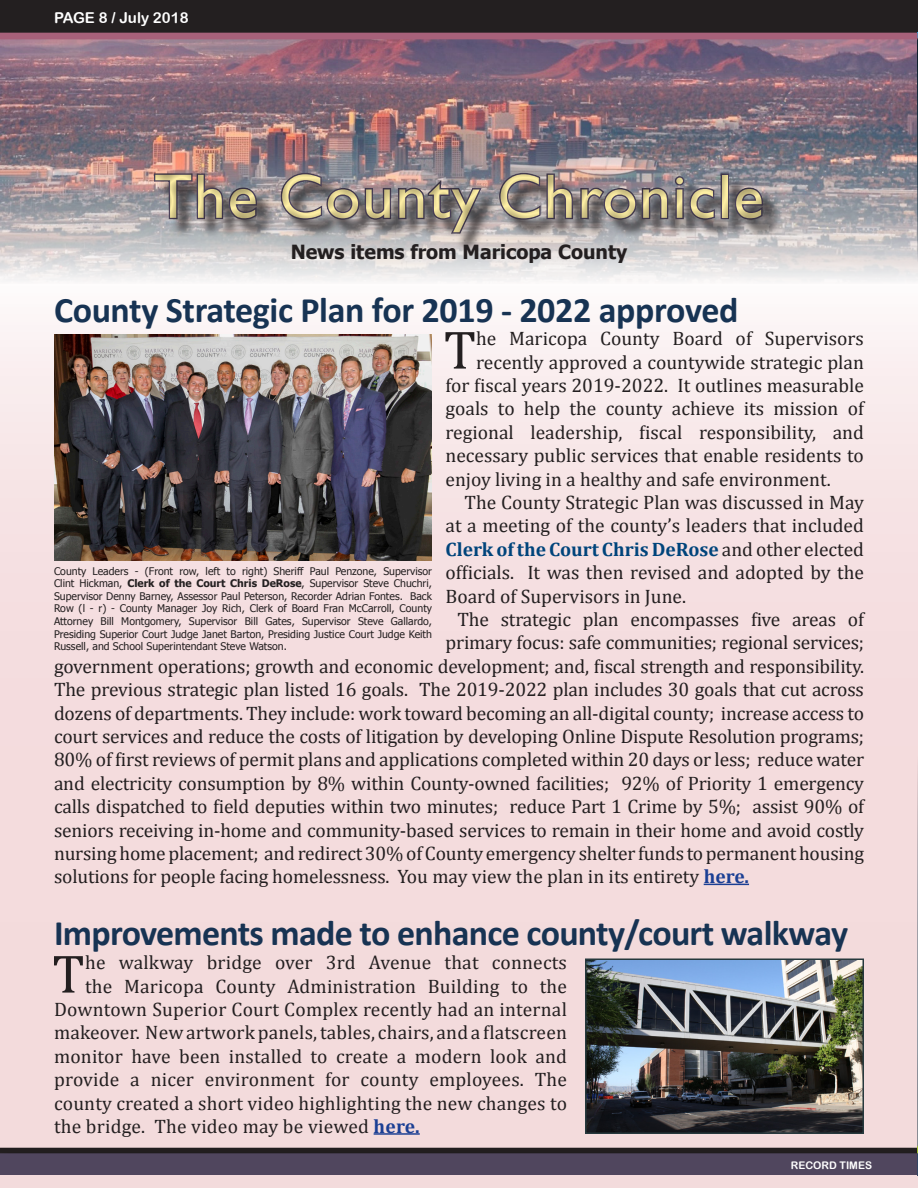
<style>
.page{position:relative;width:918px;height:1188px;background:#fff}
.page>*{position:absolute;margin:0;border:0;box-sizing:border-box;transform-origin:0 0}
.t1{font:63px "Gill Sans";letter-spacing:.03em;color:#fff0a5}
.t2{font:54.6px "Cambria";color:#231f20}
.t3{font:700 36px "Calibri";letter-spacing:-.02em;color:#173353}
.t4{font:19.5px/23.4px "Cambria";letter-spacing:-.01em;color:#231f20;text-align:justify}
.t5{font:19.5px "Cambria";letter-spacing:.01em;color:#231f20}
.t6{font:700 19.5px "Tahoma";color:#231f20}
.t7{font:15px "Arial Rounded MT Bold";color:#fff}
.t8{font:10.5px/12.6px "Tahoma";color:#231f20;text-align:justify}
.t9{font:10.5px "Arial Rounded MT Bold";color:#fff}
.s1{font-weight:700;color:#00447b}
.s2{font-weight:700;color:#1b3f94}
.s3{font-weight:700}
</style>
<div class="page">
<div style="left:0;top:271px;width:918px;height:917px;background:linear-gradient(to bottom,#f9edee,#f1d4d5)"></div>
<img style="left:0;top:39px;width:918px;height:245px">
<div style="left:139px;top:154px;width:640px;height:99px;background:#231f20;opacity:.5"></div>
<div style="left:1px;top:1px;width:916px;height:33px;background:#231f20"></div>
<div style="left:0;top:0;width:918px;height:34px;border:2px solid #231f20"></div>
<div style="left:0;top:1153px;width:918px;height:22px;background:#50465e"></div>
<div style="left:0;top:1146px;width:918px;height:9px;background:#231f20;opacity:.5"></div>
<hr style="left:704px;top:884px;width:45px;height:1px;background:#1b3f94">
<img style="left:54px;top:334px;width:378px;height:227px">
<img style="left:588px;top:961px;width:273px;height:170px">
<div style="left:585px;top:958px;width:279px;height:176px;border:2px solid #26393d"></div>
<hr style="left:374px;top:1133px;width:46px;height:2px;background:#1b3f94">
<img style="left:917px;top:39px;width:1px;height:223px">
<hr style="left:917px;top:0;width:1px;height:35px;background:#231f20">
<img style="left:917px;top:756px;width:1px;height:390px">
<svg style="left:917px;top:1146px;width:1px;height:29px"></svg>
<svg style="left:0;top:32px;width:918px;height:7px;background:#9a5a71"></svg>
<p class="t7" style="left:54px;top:8px;width:136px">PAGE 8 / July 2018</p>
<h1 class="t1" style="left:154px;top:160px;width:611px">The County Chronicle</h1>
<p class="t6" style="left:291px;top:239px;width:338px">News items from Maricopa County</p>
<p class="t3" style="left:54px;top:288px;width:686px">County Strategic Plan for 2019 - 2022 approved</p>
<p class="t2" style="left:444px;top:318px;width:34px">T</p>
<p class="t4" style="left:476px;top:327px;width:389px">he Maricopa County Board of Supervisors</p>
<p class="t4" style="left:476px;top:350px;width:389px">recently approved a countywide strategic plan</p>
<p class="t4" style="left:446px;top:374px;width:420px">for fiscal years 2019-2022. It outlines measurable</p>
<p class="t4" style="left:446px;top:397px;width:420px">goals to help the county achieve its mission of</p>
<p class="t4" style="left:446px;top:420px;width:420px">regional leadership, fiscal responsibility, and</p>
<p class="t4" style="left:446px;top:444px;width:420px">necessary public services that enable residents to</p>
<p class="t4" style="left:446px;top:467px;width:387px">enjoy living in a healthy and safe environment.</p>
<p class="t4" style="left:446px;top:491px;width:420px;text-indent:19px">The County Strategic Plan was discussed in May at a meeting of the county’s leaders that included <span class="s1">Clerk of the Court Chris DeRose</span> and other elected officials. It was then revised and adopted by the Board of Supervisors in June.</p>
<p class="t4" style="left:458px;top:608px;width:408px">The strategic plan encompasses five areas of</p>
<p class="t4" style="left:446px;top:631px;width:420px">primary focus: safe communities; regional services;</p>
<p class="t4" style="left:54px;top:654px;width:812px">government operations; growth and economic development; and, fiscal strength and responsibility.</p>
<p class="t4" style="left:54px;top:678px;width:812px">The previous strategic plan listed 16 goals. The 2019-2022 plan includes 30 goals that cut across</p>
<p class="t4" style="left:54px;top:701px;width:812px">dozens of departments. They include: work toward becoming an all-digital county; increase access to</p>
<p class="t4" style="left:54px;top:725px;width:812px">court services and reduce the costs of litigation by developing Online Dispute Resolution programs;</p>
<p class="t4" style="left:54px;top:748px;width:812px">80% of first reviews of permit plans and applications completed within 20 days or less; reduce water</p>
<p class="t4" style="left:54px;top:771px;width:812px">and electricity consumption by 8% within County-owned facilities; 92% of Priority 1 emergency</p>
<p class="t4" style="left:54px;top:795px;width:812px">calls dispatched to field deputies within two minutes; reduce Part 1 Crime by 5%; assist 90% of</p>
<p class="t4" style="left:54px;top:818px;width:812px">seniors receiving in-home and community-based services to remain in their home and avoid costly</p>
<p class="t4" style="left:54px;top:842px;width:812px">nursing home placement; and redirect 30% of County emergency shelter funds to permanent housing</p>
<p class="t4" style="left:54px;top:865px;width:697px">solutions for people facing homelessness. You may view the plan in its entirety <span class="s2">here.</span></p>
<p class="t8" style="left:54px;top:564px;width:380px">County Leaders - (Front row, left to right) Sheriff Paul Penzone, Supervisor Clint Hickman, <span class="s3">Clerk of the Court Chris DeRose</span>, Supervisor Steve Chuchri, Supervisor Denny Barney, Assessor Paul Peterson, Recorder Adrian Fontes. Back Row (l - r) - County Manager Joy Rich, Clerk of Board Fran McCarroll, County Attorney Bill Montgomery, Supervisor Bill Gates, Supervisor Steve Gallardo, Presiding Superior Court Judge Janet Barton, Presiding Justice Court Judge Keith Russell, and School Superintendant Steve Watson.</p>
<p class="t3" style="left:54px;top:910px;width:796px">Improvements made to enhance county/court walkway</p>
<p class="t2" style="left:52px;top:942px;width:34px">T</p>
<p class="t5" style="left:85px;top:951px;width:483px">he walkway bridge over 3rd Avenue that connects</p>
<p class="t5" style="left:85px;top:974px;width:483px">the Maricopa County Administration Building to the</p>
<p class="t5" style="left:54px;top:998px;width:514px">Downtown Superior Court Complex recently had an internal</p>
<p class="t5" style="left:54px;top:1021px;width:514px">makeover. New artwork panels, tables, chairs, and a flatscreen</p>
<p class="t5" style="left:54px;top:1045px;width:515px">monitor have been installed to create a modern look and</p>
<p class="t5" style="left:54px;top:1068px;width:515px">provide a nicer environment for county employees. The</p>
<p class="t5" style="left:54px;top:1091px;width:515px">county created a short video highlighting the new changes to</p>
<p class="t5" style="left:54px;top:1115px;width:367px">the bridge. The video may be viewed <span class="s2">here.</span></p>
<p class="t9" style="left:791px;top:1159px;width:83px">RECORD TIMES</p>
</div>
